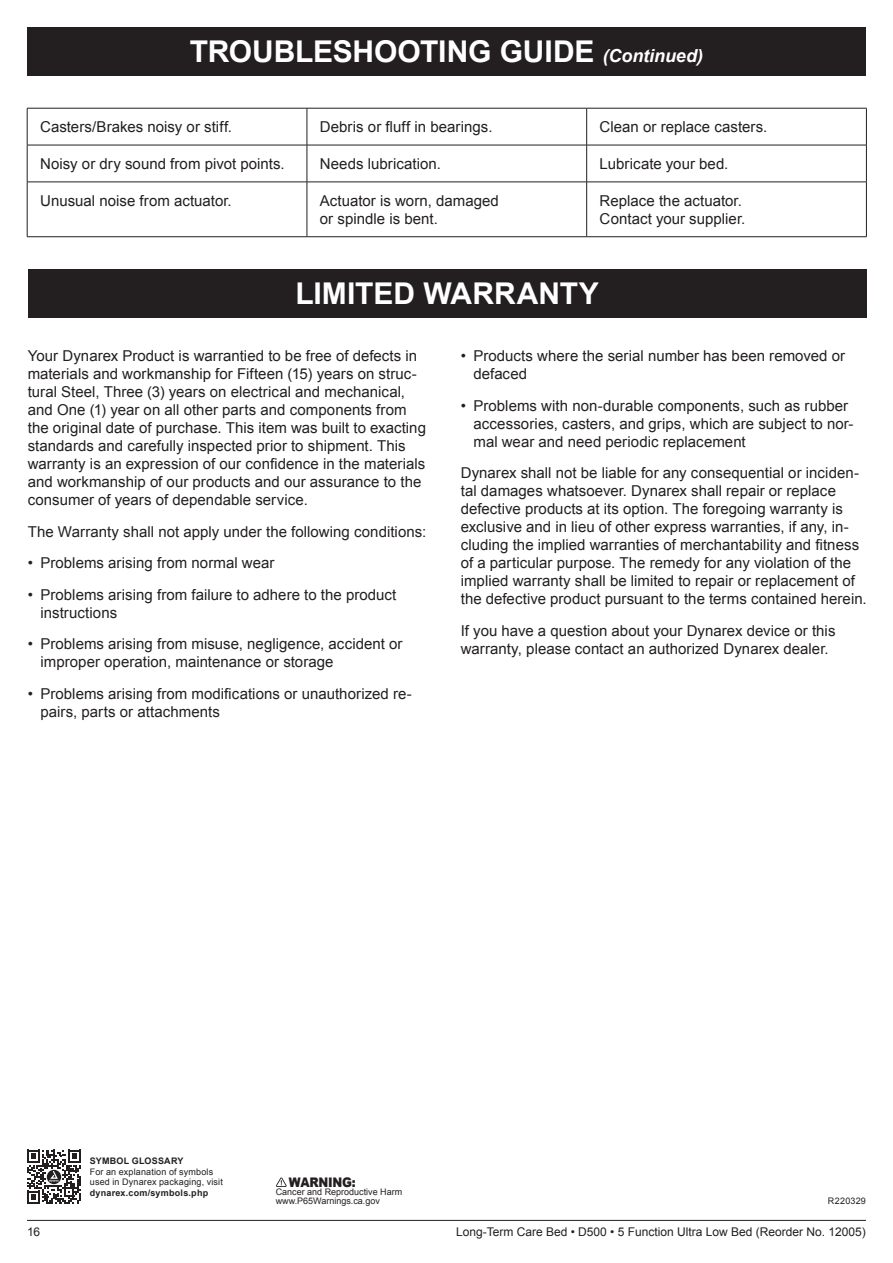
<style>
.page{position:relative;width:893px;height:1263px;background:#fff}
.page>*{position:absolute;margin:0;border:0;box-sizing:border-box;transform-origin:0 0}
.t1{font:700 30px "Arial";letter-spacing:-.005em;color:#fff}
.t2{font:15px/18px "Arial";letter-spacing:.005em;color:#231f20}
.t3{font:900 13.2px "Arial";letter-spacing:-.02em;color:#231f20;scale:.9 1}
.t4{font:12px "Arial";color:#231f20}
.t5{font:9px/10.8px "Arial";letter-spacing:.015em;color:#231f20}
.t6{font:700 9px "Arial";letter-spacing:.025em;color:#231f20}
.s1{font-style:italic;font-size:18px}
</style>
<div class="page">
<hr style="left:27px;top:1220px;width:839px;height:1px;background:#231f20">
<svg style="left:27px;top:1150px;width:54px;height:54px"></svg>
<svg style="left:276px;top:1177px;width:11px;height:10px"></svg>
<div style="left:27px;top:27px;width:839px;height:49px;background:#231f20"></div>
<div style="left:28px;top:269px;width:839px;height:49px;background:#231f20"></div>
<hr style="left:27px;top:108px;width:280px;height:1px;background:#231f20">
<hr style="left:27px;top:108px;width:1px;height:37px;background:#231f20">
<hr style="left:307px;top:108px;width:280px;height:1px;background:#231f20">
<hr style="left:307px;top:108px;width:1px;height:37px;background:#231f20">
<hr style="left:587px;top:108px;width:280px;height:1px;background:#231f20">
<hr style="left:586px;top:108px;width:1px;height:37px;background:#231f20">
<hr style="left:866px;top:108px;width:1px;height:37px;background:#231f20">
<hr style="left:27px;top:145px;width:280px;height:1px;background:#231f20">
<hr style="left:27px;top:145px;width:1px;height:37px;background:#231f20">
<hr style="left:307px;top:145px;width:280px;height:1px;background:#231f20">
<hr style="left:307px;top:145px;width:1px;height:37px;background:#231f20">
<hr style="left:587px;top:145px;width:280px;height:1px;background:#231f20">
<hr style="left:586px;top:145px;width:1px;height:37px;background:#231f20">
<hr style="left:866px;top:145px;width:1px;height:37px;background:#231f20">
<hr style="left:27px;top:182px;width:280px;height:1px;background:#231f20">
<hr style="left:27px;top:182px;width:1px;height:55px;background:#231f20">
<hr style="left:307px;top:182px;width:280px;height:1px;background:#231f20">
<hr style="left:307px;top:182px;width:1px;height:55px;background:#231f20">
<hr style="left:587px;top:182px;width:280px;height:1px;background:#231f20">
<hr style="left:586px;top:182px;width:1px;height:55px;background:#231f20">
<hr style="left:866px;top:182px;width:1px;height:55px;background:#231f20">
<hr style="left:27px;top:236px;width:280px;height:1px;background:#231f20">
<hr style="left:307px;top:236px;width:280px;height:1px;background:#231f20">
<hr style="left:587px;top:236px;width:280px;height:1px;background:#231f20">
<h1 class="t1" style="left:190px;top:32px;width:515px">TROUBLESHOOTING GUIDE <span class="s1">(Continued)</span></h1>
<p class="t2" style="left:40px;top:118px;width:193px">Casters/Brakes noisy or stiff.</p>
<p class="t2" style="left:320px;top:118px;width:174px">Debris or fluff in bearings.</p>
<p class="t2" style="left:600px;top:118px;width:169px">Clean or replace casters.</p>
<p class="t2" style="left:40px;top:155px;width:246px">Noisy or dry sound from pivot points.</p>
<p class="t2" style="left:320px;top:155px;width:123px">Needs lubrication.</p>
<p class="t2" style="left:600px;top:155px;width:130px">Lubricate your bed.</p>
<p class="t2" style="left:40px;top:192px;width:193px">Unusual noise from actuator.</p>
<p class="t2" style="left:320px;top:192px;width:181px">Actuator is worn, damaged or spindle is bent.</p>
<p class="t2" style="left:600px;top:192px;width:147px">Replace the actuator.<br>Contact your supplier.</p>
<h1 class="t1" style="left:295px;top:274px;width:305px">LIMITED WARRANTY</h1>
<p class="t2" style="left:28px;top:347px;width:400px">Your Dynarex Product is warrantied to be free of defects in materials and workmanship for Fifteen (15) years on struc&shy;tural Steel, Three (3) years on electrical and mechanical, and One (1) year on all other parts and components from the original date of purchase. This item was built to exacting standards and carefully inspected prior to shipment. This warranty is an expression of our confidence in the materials and workmanship of our products and our assurance to the consumer of years of dependable service.</p>
<p class="t2" style="left:28px;top:522px;width:400px">The Warranty shall not apply under the following conditions:</p>
<p class="t2" style="left:28px;top:554px;width:248px">• Problems arising from normal wear</p>
<p class="t2" style="left:41px;top:585px;width:357px;text-indent:-13px">• Problems arising from failure to adhere to the product instructions</p>
<p class="t2" style="left:41px;top:635px;width:364px;text-indent:-13px">• Problems arising from misuse, negligence, accident or improper operation, maintenance or storage</p>
<p class="t2" style="left:41px;top:684px;width:373px;text-indent:-13px">• Problems arising from modifications or unauthorized re&shy;pairs, parts or attachments</p>
<p class="t2" style="left:473px;top:347px;width:373px;text-indent:-13px">• Products where the serial number has been removed or defaced</p>
<p class="t2" style="left:473px;top:396px;width:381px;text-indent:-13px">• Problems with non-durable components, such as rubber accessories, casters, and grips, which are subject to nor&shy;mal wear and need periodic replacement</p>
<p class="t2" style="left:461px;top:464px;width:407px">Dynarex shall not be liable for any consequential or inciden&shy;tal damages whatsoever. Dynarex shall repair or replace defective products at its option. The foregoing warranty is exclusive and in lieu of other express warranties, if any, in&shy;cluding the implied warranties of merchantability and fitness of a particular purpose. The remedy for any violation of the implied warranty shall be limited to repair or replacement of the defective product pursuant to the terms contained herein.</p>
<p class="t2" style="left:461px;top:621px;width:376px">If you have a question about your Dynarex device or this warranty, please contact an authorized Dynarex dealer.</p>
<p class="t6" style="left:90px;top:1155px;width:95px">SYMBOL GLOSSARY</p>
<p class="t5" style="left:90px;top:1166px;width:135px">For an explanation of symbols used in Dynarex packaging, visit</p>
<p class="t6" style="left:90px;top:1187px;width:120px">dynarex.com/symbols.php</p>
<p class="t3" style="left:289px;top:1173px;width:76px">WARNING:</p>
<p class="t5" style="left:276px;top:1188px;width:128px;line-height:8.4px">Cancer and Reproductive Harm www.P65Warnings.ca.gov</p>
<p class="t5" style="left:828px;top:1195px;width:40px">R220329</p>
<p class="t4" style="left:27px;top:1224px;width:15px">16</p>
<p class="t4" style="left:456px;top:1224px;width:411px">Long-Term Care Bed • D500 • 5 Function Ultra Low Bed (Reorder No. 12005)</p>
</div>
